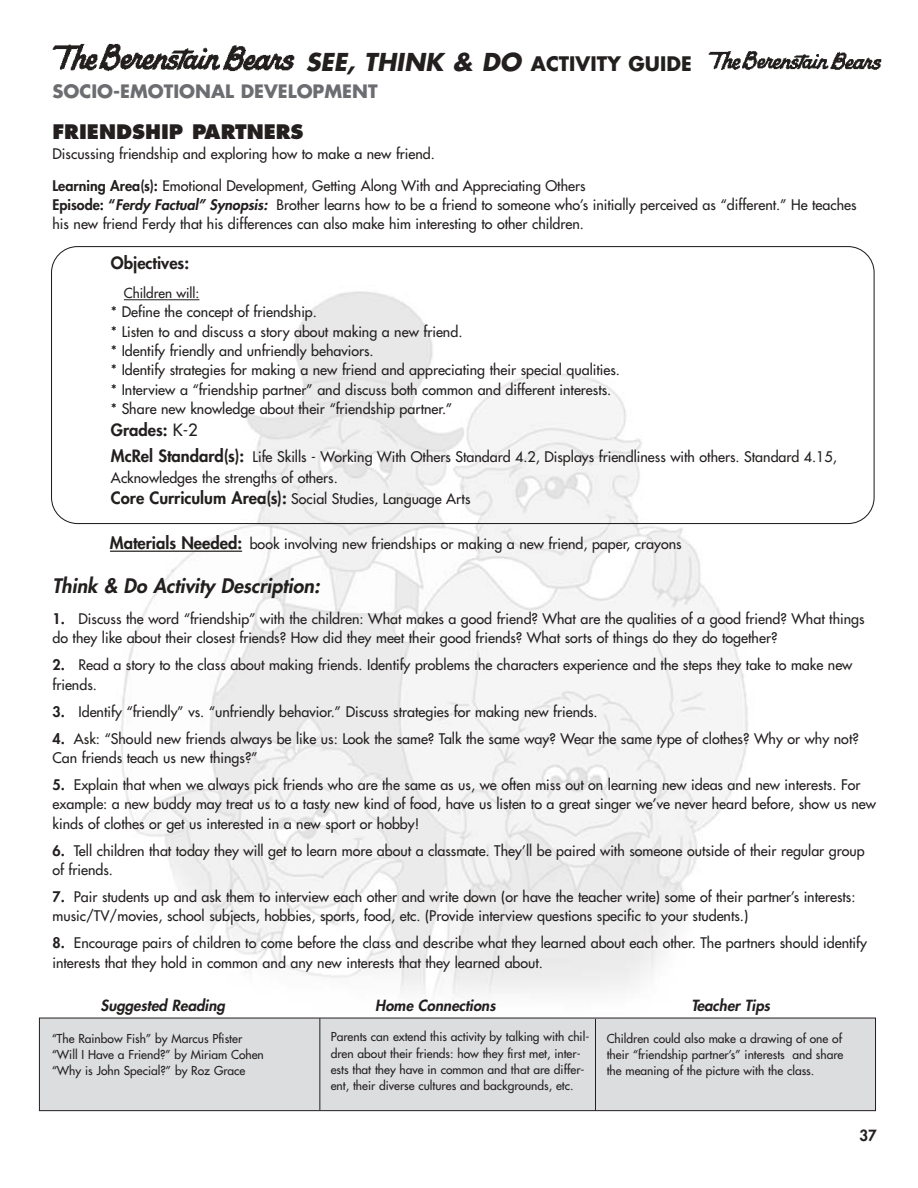
<style>
.page{position:relative;width:918px;height:1188px;background:#fff}
.page>*{position:absolute;margin:0;border:0;box-sizing:border-box;transform-origin:0 0}
.t1{font:italic 800 19.5px "Futura";color:#231f1f}
.t2{font:700 19.5px "Futura";color:#231f1f}
.t3{font:800 19.5px "Futura";color:#231f1f}
.t4{font:700 18px "Futura";color:#6c6d70}
.t5{font:800 16.5px "Futura";color:#231f1f}
.t6{font:italic 800 15px "Futura";color:#231f1f}
.t7{font:800 15px "Futura";color:#231f1f}
.t8{font:14.25px/19.4px "Futura";color:#231f1f}
.t9{font:13.5px "Futura";color:#231f1f}
.t10{font:12px/16.4px "Futura";color:#231f1f}
.s1{font-style:italic;font-size:24px}
.s2{font-weight:800}
.s3{font-weight:800;font-style:italic}
.s4{font-weight:400}
.s5{font-weight:800;font-size:16.5px}
</style>
<div class="page">
<img style="left:52px;top:43px;width:243px;height:29px">
<img style="left:708px;top:51px;width:173px;height:19px">
<img style="left:98px;top:524px;width:684px;height:494px">
<svg style="left:51px;top:246px;width:824px;height:278px"></svg>
<hr style="left:124px;top:299px;width:75px;height:1px;background:#231f1f">
<hr style="left:110px;top:551px;width:132px;height:1px;background:#231f1f">
<div style="left:39px;top:1018px;width:837px;height:93px;background:#dcdddf"></div>
<div style="left:39px;top:1018px;width:837px;height:93px;border:1px solid #231f1f"></div>
<hr style="left:319px;top:1018px;width:1px;height:92px;background:#231f1f">
<hr style="left:595px;top:1019px;width:1px;height:91px;background:#231f1f">
<h1 class="t2" style="left:306px;top:54px;width:387px"><span class="s1">SEE, THINK &amp; DO</span> ACTIVITY GUIDE</h1>
<p class="t4" style="left:52px;top:83px;width:327px">SOCIO-EMOTIONAL DEVELOPMENT</p>
<h1 class="t3" style="left:53px;top:123px;width:253px">FRIENDSHIP PARTNERS</h1>
<p class="t8" style="left:53px;top:145px;width:384px">Discussing friendship and exploring how to make a new friend.</p>
<p class="t8" style="left:53px;top:177px;width:806px"><span class="s2">Learning Area(s):</span> Emotional Development, Getting Along With and Appreciating Others<br><span class="s2">Episode: “</span><span class="s3">Ferdy Factual” Synopsis:</span> Brother learns how to be a friend to someone who’s initially perceived as “different.” He teaches his new friend Ferdy that his differences can also make him interesting to other children.</p>
<p class="t5" style="left:111px;top:255px;width:80px">Objectives:</p>
<p class="t9" style="left:124px;top:286px;width:77px">Children will:</p>
<p class="t8" style="left:111px;top:303px;width:511px">* Define the concept of friendship.<br>* Listen to and discuss a story about making a new friend.<br>* Identify friendly and unfriendly behaviors.<br>* Identify strategies for making a new friend and appreciating their special qualities. * Interview a “friendship partner” and discuss both common and different interests. * Share new knowledge about their “friendship partner.”</p>
<p class="t5" style="left:111px;top:422px;width:88px">Grades: <span class="s4">K-2</span></p>
<p class="t8" style="left:111px;top:448px;width:727px;line-height:20.7px"><span class="s5">McRel Standard(s):</span> Life Skills - Working With Others Standard 4.2, Displays friendliness with others. Standard 4.15,<br>Acknowledges the strengths of others.<br><span class="s5">Core Curriculum Area(s):</span> Social Studies, Language Arts</p>
<p class="t8" style="left:110px;top:535px;width:573px"><span class="s5">Materials Needed:</span> book involving new friendships or making a new friend, paper, crayons</p>
<h1 class="t1" style="left:53px;top:576px;width:269px">Think &amp; Do Activity Description:</h1>
<p class="t8" style="left:53px;top:610px;width:814px"><span class="s2">1.</span> Discuss the word “friendship” with the children: What makes a good friend? What are the qualities of a good friend? What things do they like about their closest friends? How did they meet their good friends? What sorts of things do they do together?</p>
<p class="t8" style="left:53px;top:656px;width:802px"><span class="s2">2.</span> Read a story to the class about making friends. Identify problems the characters experience and the steps they take to make new friends.</p>
<p class="t8" style="left:53px;top:703px;width:547px"><span class="s2">3.</span> Identify “friendly” vs. “unfriendly behavior.” Discuss strategies for making new friends.</p>
<p class="t8" style="left:53px;top:730px;width:808px"><span class="s2">4.</span> Ask: “Should new friends always be like us: Look the same? Talk the same way? Wear the same type of clothes? Why or why not?<br>Can friends teach us new things?”</p>
<p class="t8" style="left:53px;top:776px;width:825px"><span class="s2">5.</span> Explain that when we always pick friends who are the same as us, we often miss out on learning new ideas and new interests. For example: a new buddy may treat us to a tasty new kind of food, have us listen to a great singer we’ve never heard before, show us new kinds of clothes or get us interested in a new sport or hobby!</p>
<p class="t8" style="left:53px;top:842px;width:814px"><span class="s2">6.</span> Tell children that today they will get to learn more about a classmate. They’ll be paired with someone outside of their regular group of friends.</p>
<p class="t8" style="left:53px;top:888px;width:804px"><span class="s2">7.</span> Pair students up and ask them to interview each other and write down (or have the teacher write) some of their partner’s interests: music/TV/movies, school subjects, hobbies, sports, food, etc. (Provide interview questions specific to your students.)</p>
<p class="t8" style="left:53px;top:934px;width:816px"><span class="s2">8.</span> Encourage pairs of children to come before the class and describe what they learned about each other. The partners should identify interests that they hold in common and any new interests that they learned about.</p>
<p class="t6" style="left:100px;top:999px;width:126px">Suggested Reading</p>
<p class="t6" style="left:375px;top:999px;width:122px">Home Connections</p>
<p class="t6" style="left:691px;top:999px;width:80px">Teacher Tips</p>
<p class="t10" style="left:52px;top:1031px;width:214px">“The Rainbow Fish” by Marcus Pfister “Will I Have a Friend?” by Miriam Cohen “Why is John Special?” by Roz Grace</p>
<p class="t10" style="left:331px;top:1029px;width:260px">Parents can extend this activity by talking with chil&shy;dren about their friends: how they first met, inter&shy;ests that they have in common and that are differ&shy;ent, their diverse cultures and backgrounds, etc.</p>
<p class="t10" style="left:607px;top:1031px;width:238px">Children could also make a drawing of one of their “friendship partner’s” interests and share the meaning of the picture with the class.</p>
<p class="t7" style="left:859px;top:1129px;width:19px">37</p>
</div>
